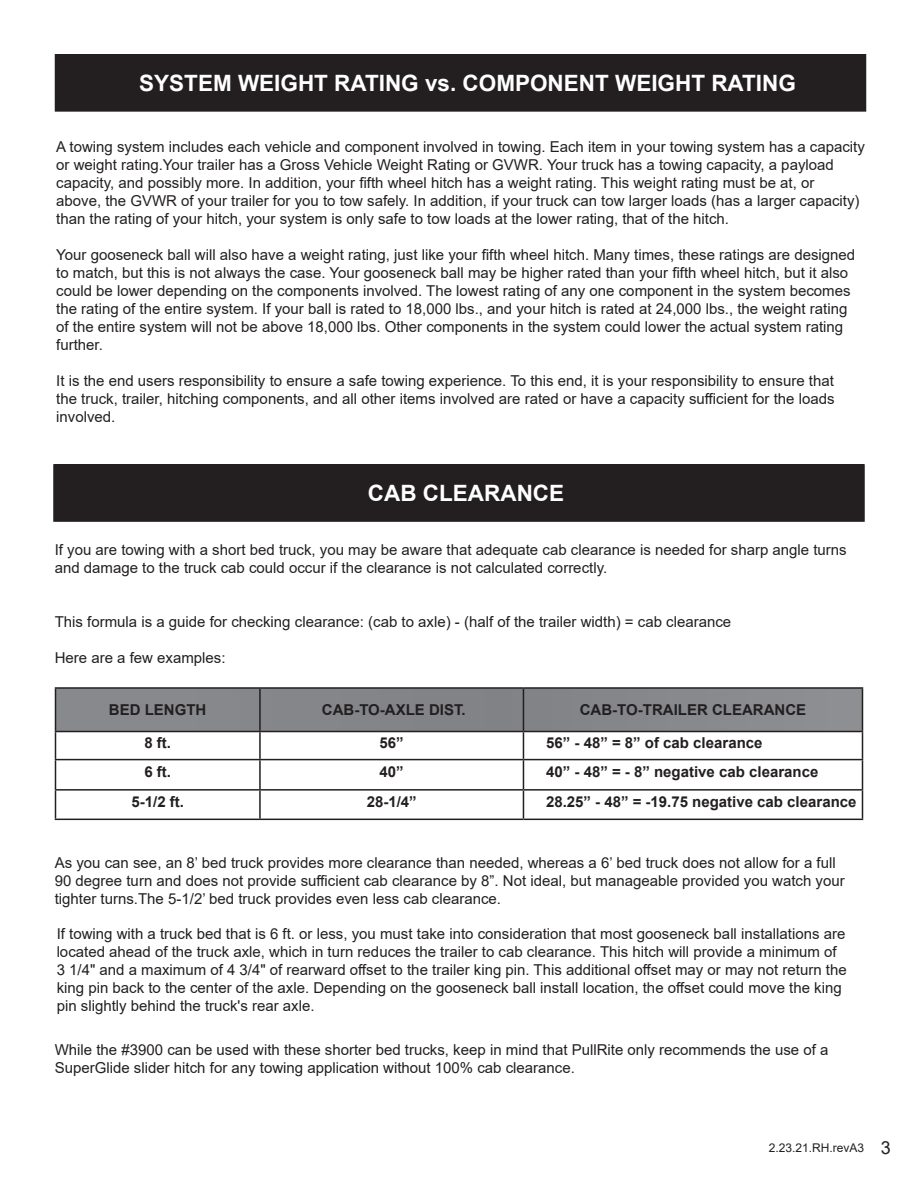
<style>
.page{position:relative;width:918px;height:1188px;background:#fff}
.page>*{position:absolute;margin:0;border:0;box-sizing:border-box;transform-origin:0 0}
.t1{font:700 22.5px "Arial";color:#fff}
.t2{font:15px/18px "Arial";color:#231f20}
.t3{font:700 15px "Arial";color:#231f20}
.t4{font:12px "Arial";color:#231f20}
.s1{font-size:18px}
</style>
<div class="page">
<div style="left:56px;top:55px;width:810px;height:56px;background:#231f20"></div>
<div style="left:55px;top:54px;width:811px;height:58px;border:2px solid #231f20"></div>
<div style="left:54px;top:465px;width:810px;height:56px;background:#231f20"></div>
<div style="left:53px;top:464px;width:812px;height:58px;border:2px solid #231f20"></div>
<hr style="left:55px;top:687px;width:205px;height:2px;background:#231f20">
<hr style="left:260px;top:687px;width:263px;height:2px;background:#231f20">
<hr style="left:523px;top:687px;width:340px;height:2px;background:#231f20">
<svg style="left:55px;top:688px;width:808px;height:131px"></svg>
<hr style="left:55px;top:819px;width:205px;height:1px;background:#231f20">
<hr style="left:260px;top:819px;width:263px;height:1px;background:#231f20">
<hr style="left:523px;top:819px;width:340px;height:1px;background:#231f20">
<h1 class="t1" style="left:139px;top:67px;width:658px">SYSTEM WEIGHT RATING vs. COMPONENT WEIGHT RATING</h1>
<p class="t2" style="left:56px;top:138px;width:810px">A towing system includes each vehicle and component involved in towing. Each item in your towing system has a capacity or weight rating.Your trailer has a Gross Vehicle Weight Rating or GVWR. Your truck has a towing capacity, a payload capacity, and possibly more. In addition, your fifth wheel hitch has a weight rating. This weight rating must be at, or<br>above, the GVWR of your trailer for you to tow safely. In addition, if your truck can tow larger loads (has a larger capacity) than the rating of your hitch, your system is only safe to tow loads at the lower rating, that of the hitch.</p>
<p class="t2" style="left:56px;top:246px;width:800px">Your gooseneck ball will also have a weight rating, just like your fifth wheel hitch. Many times, these ratings are designed to match, but this is not always the case. Your gooseneck ball may be higher rated than your fifth wheel hitch, but it also could be lower depending on the components involved. The lowest rating of any one component in the system becomes the rating of the entire system. If your ball is rated to 18,000 lbs., and your hitch is rated at 24,000 lbs., the weight rating of the entire system will not be above 18,000 lbs. Other components in the system could lower the actual system rating further.</p>
<p class="t2" style="left:56px;top:372px;width:780px;text-align:justify">It is the end users responsibility to ensure a safe towing experience. To this end, it is your responsibility to ensure that the truck, trailer, hitching components, and all other items involved are rated or have a capacity sufficient for the loads involved.</p>
<h1 class="t1" style="left:368px;top:477px;width:198px">CAB CLEARANCE</h1>
<p class="t2" style="left:55px;top:541px;width:794px">If you are towing with a short bed truck, you may be aware that adequate cab clearance is needed for sharp angle turns and damage to the truck cab could occur if the clearance is not calculated correctly.</p>
<p class="t2" style="left:55px;top:613px;width:678px">This formula is a guide for checking clearance: (cab to axle) - (half of the trailer width) = cab clearance</p>
<p class="t2" style="left:55px;top:649px;width:172px">Here are a few examples:</p>
<p class="t3" style="left:109px;top:700px;width:99px">BED LENGTH</p>
<p class="t3" style="left:322px;top:700px;width:145px">CAB-TO-AXLE DIST.</p>
<p class="t3" style="left:580px;top:700px;width:228px">CAB-TO-TRAILER CLEARANCE</p>
<p class="t3" style="left:144px;top:733px;width:28px">8 ft.</p>
<p class="t3" style="left:380px;top:733px;width:26px">56”</p>
<p class="t3" style="left:546px;top:733px;width:218px">56” - 48” = 8” of cab clearance</p>
<p class="t3" style="left:144px;top:761px;width:28px">6 ft.</p>
<p class="t3" style="left:380px;top:761px;width:26px">40”</p>
<p class="t3" style="left:546px;top:761px;width:274px">40” - 48” = - 8” negative cab clearance</p>
<p class="t3" style="left:131px;top:791px;width:54px">5-1/2 ft.</p>
<p class="t3" style="left:367px;top:791px;width:52px">28-1/4”</p>
<p class="t3" style="left:546px;top:791px;width:312px">28.25” - 48” = -19.75 negative cab clearance</p>
<p class="t2" style="left:55px;top:854px;width:792px">As you can see, an 8’ bed truck provides more clearance than needed, whereas a 6’ bed truck does not allow for a full<br>90 degree turn and does not provide sufficient cab clearance by 8”. Not ideal, but manageable provided you watch your tighter turns.The 5-1/2’ bed truck provides even less cab clearance.</p>
<p class="t2" style="left:57px;top:925px;width:792px">If towing with a truck bed that is 6 ft. or less, you must take into consideration that most gooseneck ball installations are located ahead of the truck axle, which in turn reduces the trailer to cab clearance. This hitch will provide a minimum of 3 1/4" and a maximum of 4 3/4" of rearward offset to the trailer king pin. This additional offset may or may not return the king pin back to the center of the axle. Depending on the gooseneck ball install location, the offset could move the king pin slightly behind the truck's rear axle.</p>
<p class="t2" style="left:55px;top:1040px;width:775px">While the #3900 can be used with these shorter bed trucks, keep in mind that PullRite only recommends the use of a<br>SuperGlide slider hitch for any towing application without 100% cab clearance.</p>
<p class="t4" style="left:769px;top:1139px;width:124px">2.23.21.RH.revA3 <span class="s1">3</span></p>
</div>
